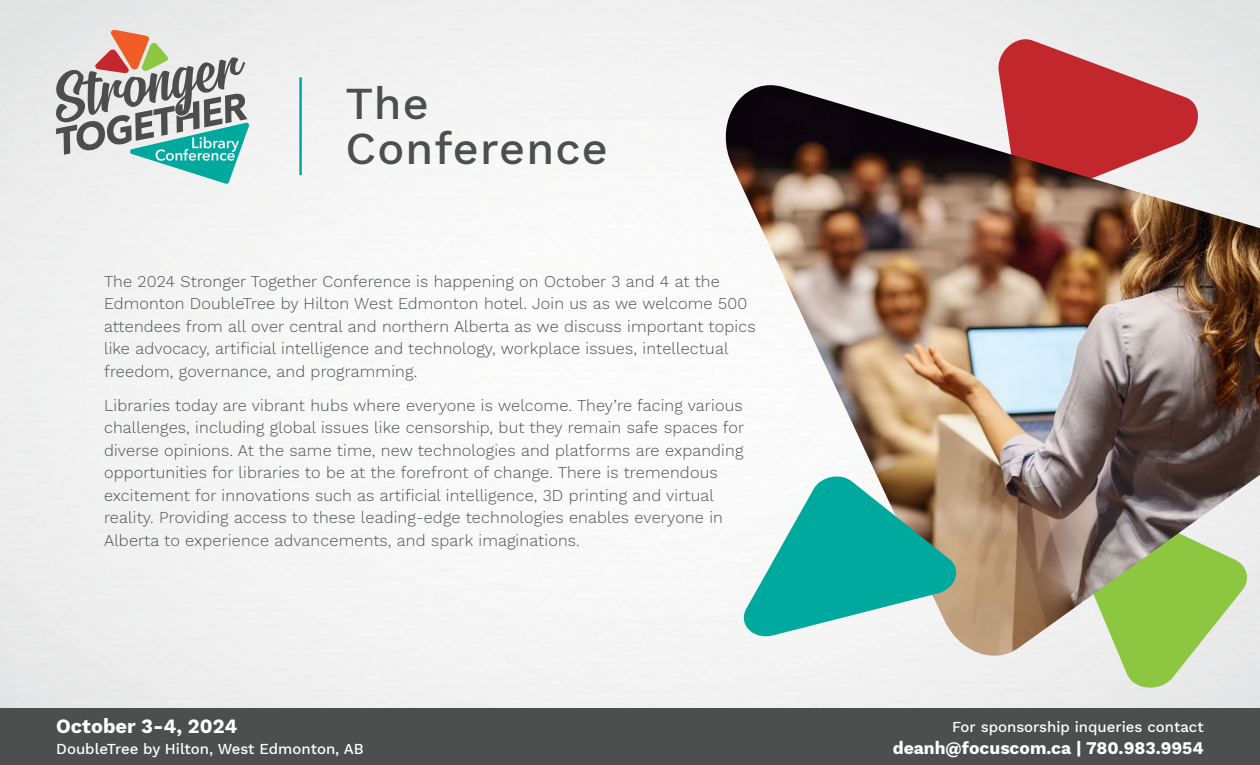
<style>
.page{position:relative;width:1260px;height:765px;background:#fff}
.page>*{position:absolute;margin:0;border:0;box-sizing:border-box;transform-origin:0 0}
.t1{font:500 45px/45px "Work Sans";letter-spacing:.025em;color:#4d4e4e}
.t2{font:700 20px "Work Sans";color:#fff}
.t3{font:700 17.5px "Work Sans";color:#fff}
.t4{font:300 16.25px/22.5px "Work Sans";letter-spacing:.01em;color:#4d4e4e}
.t5{font:500 15px "Work Sans";color:#fff}
</style>
<div class="page">
<img style="left:0;top:0;width:1260px;height:709px">
<svg style="left:1056px;top:661px;width:195px;height:32px;background:#d7e2c9"></svg>
<svg style="left:996px;top:34px;width:209px;height:51px;background:#daa0a2"></svg>
<img style="left:714px;top:85px;width:546px;height:576px">
<svg style="left:737px;top:472px;width:225px;height:168px"></svg>
<hr style="left:299px;top:77px;width:3px;height:98px;background:#00a99d">
<div style="left:18px;top:0;width:269px;height:221px;background:#ededed"></div>
<svg style="left:56px;top:29px;width:193px;height:155px"></svg>
<div style="left:0;top:709px;width:1260px;height:56px;background:#4d4e4e"></div>
<h1 class="t1" style="left:346px;top:85px;width:264px">The<br>Conference</h1>
<p class="t4" style="left:104px;top:271px;width:653px">The 2024 Stronger Together Conference is happening on October 3 and 4 at the Edmonton DoubleTree by Hilton West Edmonton hotel. Join us as we welcome 500 attendees from all over central and northern Alberta as we discuss important topics like advocacy, artificial intelligence and technology, workplace issues, intellectual freedom, governance, and programming.</p>
<p class="t4" style="left:104px;top:395px;width:642px">Libraries today are vibrant hubs where everyone is welcome. They’re facing various challenges, including global issues like censorship, but they remain safe spaces for diverse opinions. At the same time, new technologies and platforms are expanding opportunities for libraries to be at the forefront of change. There is tremendous excitement for innovations such as artificial intelligence, 3D printing and virtual reality. Providing access to these leading-edge technologies enables everyone in Alberta to experience advancements, and spark imaginations.</p>
<p class="t2" style="left:56px;top:718px;width:183px">October 3-4, 2024</p>
<p class="t5" style="left:952px;top:720px;width:253px">For sponsorship inqueries contact</p>
<p class="t5" style="left:56px;top:743px;width:309px">DoubleTree by Hilton, West Edmonton, AB</p>
<p class="t3" style="left:893px;top:741px;width:313px">deanh@focuscom.ca | 780.983.9954</p>
</div>
